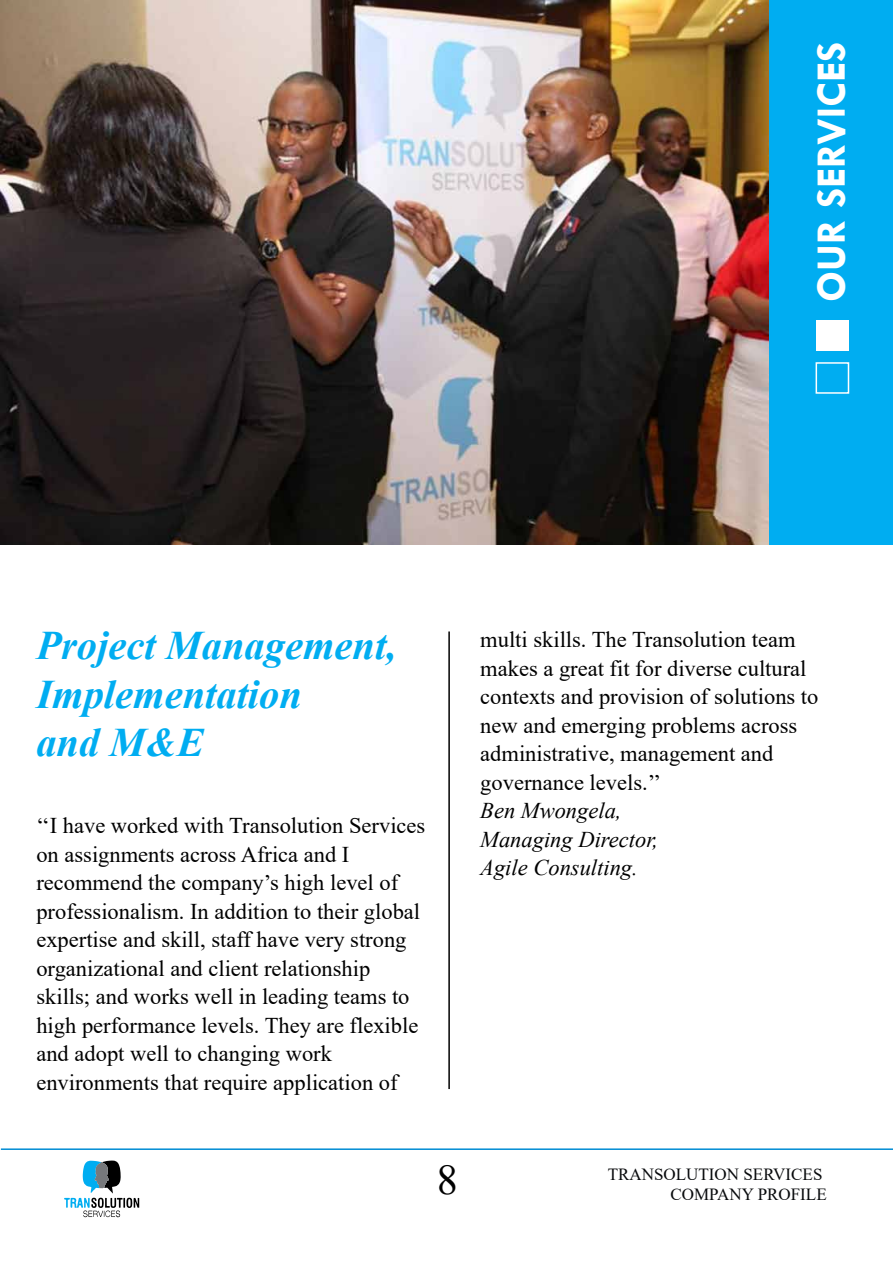
<style>
.page{position:relative;width:893px;height:1263px;background:#fff}
.page>*{position:absolute;margin:0;border:0;box-sizing:border-box;transform-origin:0 0}
.t1{font:700 42.3px "Tw Cen";color:#fff}
.t2{font:42.3px "Times New Roman";color:#000}
.t3{font:italic 700 40.5px/48.6px "Times New Roman";color:#00adf1}
.t4{font:22.5px/28.5px "Times New Roman";color:#000}
.t5{font:italic 22.5px/28.5px "Times New Roman";color:#000}
.t6{font:16.95px/20.4px "Times New Roman";color:#080a0c;text-align:right}
</style>
<div class="page">
<img style="left:1px;top:0;width:768px;height:544px">
<div style="left:769px;top:0;width:124px;height:544px;background:#00adf1"></div>
<div style="left:816px;top:321px;width:32px;height:30px;background:#fff"></div>
<div style="left:816px;top:362px;width:33px;height:32px;border:2px solid #fff"></div>
<svg style="left:64px;top:1160px;width:75px;height:57px"></svg>
<hr style="left:1px;top:1148px;width:892px;height:2px;background:#008cd4">
<hr style="left:448px;top:631px;width:2px;height:458px;background:#000">
<h1 class="t1" style="left:806px;top:302px;width:261px;rotate:-90deg">OUR SERVICES</h1>
<h2 class="t3" style="left:36px;top:620px;width:362px">Project Management,<br>Implementation<br>and M&amp;E</h2>
<p class="t4" style="left:36px;top:811px;width:390px">‘‘I have worked with Transolution Services on assignments across Africa and I recommend the company’s high level of professionalism. In addition to their global expertise and skill, staff have very strong organizational and client relationship skills; and works well in leading teams to high performance levels. They are flexible and adopt well to changing work environments that require application of</p>
<p class="t4" style="left:480px;top:625px;width:340px">multi skills. The Transolution team makes a great fit for diverse cultural contexts and provision of solutions to new and emerging problems across administrative, management and governance levels.’’</p>
<p class="t5" style="left:480px;top:796px;width:179px">Ben Mwongela,<br>Managing Director,<br>Agile Consulting.</p>
<h1 class="t2" style="left:437px;top:1150px;width:23px">8</h1>
<p class="t6" style="left:608px;top:1163px;width:220px">TRANSOLUTION SERVICES<br>COMPANY PROFILE</p>
</div>
